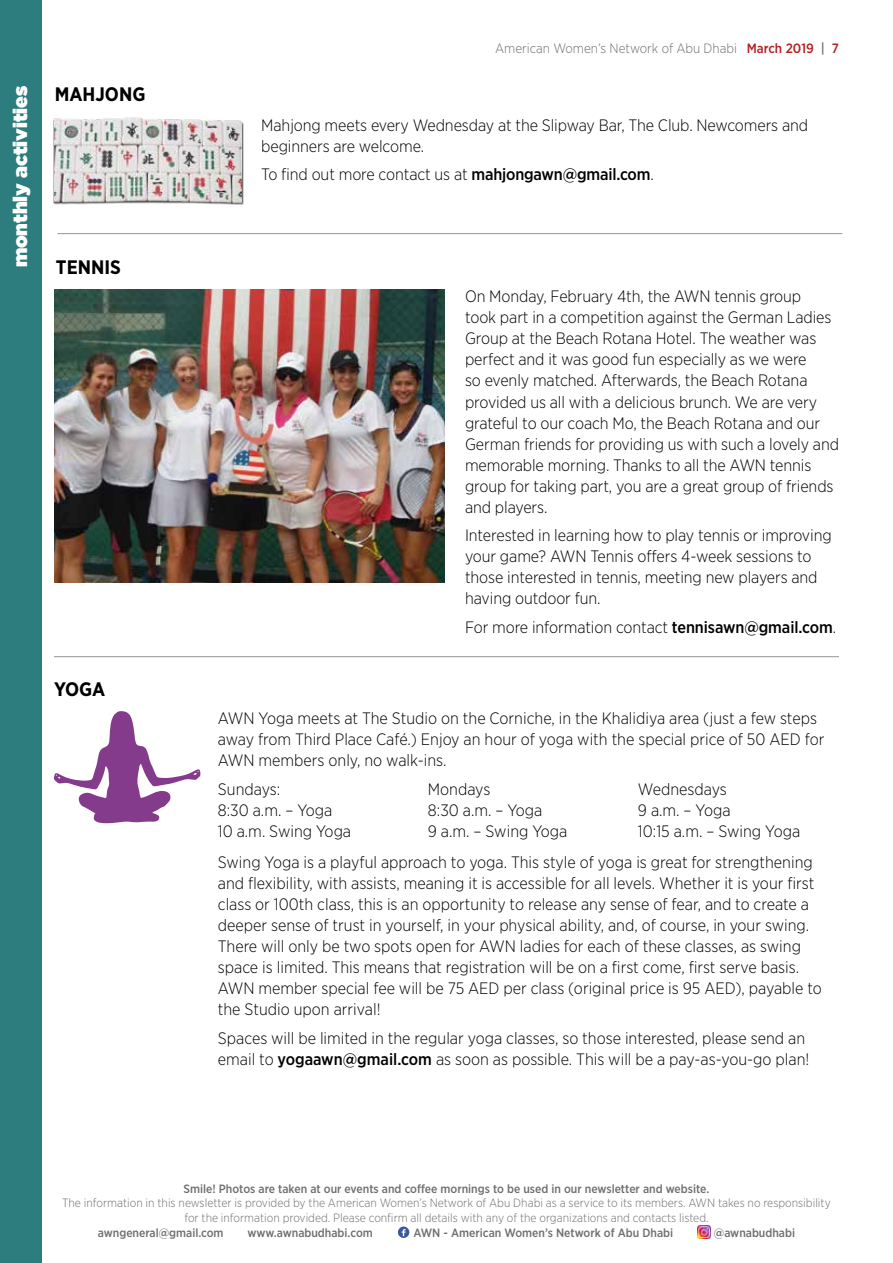
<style>
.page{position:relative;width:893px;height:1263px;background:#fff}
.page>*{position:absolute;margin:0;border:0;box-sizing:border-box;transform-origin:0 0}
.t1{font:19.5px "Gotham Ultra";color:#fff}
.t2{font:700 19.5px "Gotham Narrow";color:#000}
.t3{font:300 16.5px/21px "Gotham Narrow";letter-spacing:-.005em;color:#000}
.t4{font:300 13.5px "Gotham Narrow";color:#6d6e71}
.t5{font:300 12px/14.4px "Gotham Narrow";color:#6d6e71;text-align:center}
.t6{font:500 12px "Gotham Narrow";color:#6d6e71}
.s1{font-weight:500;color:#b42024}
.s2{font-weight:500}
</style>
<div class="page">
<svg style="left:398px;top:1226px;width:11px;height:12px"></svg>
<img style="left:697px;top:1225px;width:14px;height:14px">
<div style="left:0;top:0;width:41px;height:1263px;background:#2e7d7e"></div>
<div style="left:53px;top:119px;width:190px;height:86px;background:#000;opacity:.75"></div>
<img style="left:54px;top:118px;width:188px;height:86px">
<hr style="left:57px;top:233px;width:785px;height:1px;background:#939598">
<hr style="left:54px;top:656px;width:785px;height:1px;background:#939598">
<svg style="left:54px;top:711px;width:146px;height:112px"></svg>
<img style="left:54px;top:289px;width:391px;height:293px">
<p class="t1" style="left:9px;top:267px;width:183px;rotate:-90deg">monthly activities</p>
<p class="t2" style="left:55px;top:82px;width:92px">MAHJONG</p>
<p class="t2" style="left:56px;top:254px;width:66px">TENNIS</p>
<p class="t2" style="left:54px;top:676px;width:53px">YOGA</p>
<p class="t4" style="left:495px;top:40px;width:345px">American Women’s Network of Abu Dhabi <span class="s1">March 2019</span> <span class="s2">|</span> <span class="s1">7</span></p>
<p class="t3" style="left:261px;top:114px;width:548px">Mahjong meets every Wednesday at the Slipway Bar, The Club. Newcomers and beginners are welcome.</p>
<p class="t3" style="left:261px;top:164px;width:394px">To find out more contact us at <span class="s2">mahjongawn@gmail.com</span>.</p>
<p class="t3" style="left:465px;top:286px;width:376px">On Monday, February 4th, the AWN tennis group<br>took part in a competition against the German Ladies Group at the Beach Rotana Hotel. The weather was perfect and it was good fun especially as we were<br>so evenly matched. Afterwards, the Beach Rotana provided us all with a delicious brunch. We are very grateful to our coach Mo, the Beach Rotana and our German friends for providing us with such a lovely and memorable morning. Thanks to all the AWN tennis group for taking part, you are a great group of friends and players.</p>
<p class="t3" style="left:465px;top:524px;width:368px">Interested in learning how to play tennis or improving your game? AWN Tennis offers 4-week sessions to those interested in tennis, meeting new players and having outdoor fun.</p>
<p class="t3" style="left:465px;top:616px;width:373px">For more information contact <span class="s2">tennisawn@gmail.com</span>.</p>
<p class="t3" style="left:218px;top:708px;width:608px">AWN Yoga meets at The Studio on the Corniche, in the Khalidiya area (just a few steps away from Third Place Café.) Enjoy an hour of yoga with the special price of 50 AED for<br>AWN members only, no walk-ins.</p>
<p class="t3" style="left:218px;top:778px;width:135px">Sundays:<br>8:30 a.m. – Yoga<br>10 a.m. Swing Yoga</p>
<p class="t3" style="left:428px;top:778px;width:141px">Mondays<br>8:30 a.m. – Yoga<br>9 a.m. – Swing Yoga</p>
<p class="t3" style="left:638px;top:778px;width:164px">Wednesdays<br>9 a.m. – Yoga<br>10:15 a.m. – Swing Yoga</p>
<p class="t3" style="left:218px;top:852px;width:605px">Swing Yoga is a playful approach to yoga. This style of yoga is great for strengthening and flexibility, with assists, meaning it is accessible for all levels. Whether it is your first class or 100th class, this is an opportunity to release any sense of fear, and to create a deeper sense of trust in yourself, in your physical ability, and, of course, in your swing.<br>There will only be two spots open for AWN ladies for each of these classes, as swing space is limited. This means that registration will be on a first come, first serve basis.<br>AWN member special fee will be 75 AED per class (original price is 95 AED), payable to the Studio upon arrival!</p>
<p class="t3" style="left:218px;top:1027px;width:593px">Spaces will be limited in the regular yoga classes, so those interested, please send an email to <span class="s2">yogaawn@gmail.com</span> as soon as possible. This will be a pay-as-you-go plan!</p>
<p class="t6" style="left:184px;top:1181px;width:527px">Smile! Photos are taken at our events and coffee mornings to be used in our newsletter and website.</p>
<p class="t5" style="left:62px;top:1195px;width:770px">The information in this newsletter is provided by the American Women’s Network of Abu Dhabi as a service to its members. AWN takes no responsibility for the information provided. Please confirm all details with any of the organizations and contacts listed.</p>
<p class="t6" style="left:98px;top:1226px;width:127px">awngeneral@gmail.com</p>
<p class="t6" style="left:248px;top:1226px;width:127px">www.awnabudhabi.com</p>
<p class="t6" style="left:413px;top:1226px;width:261px">AWN - American Women’s Network of Abu Dhabi</p>
<p class="t6" style="left:714px;top:1226px;width:83px">@awnabudhabi</p>
</div>
